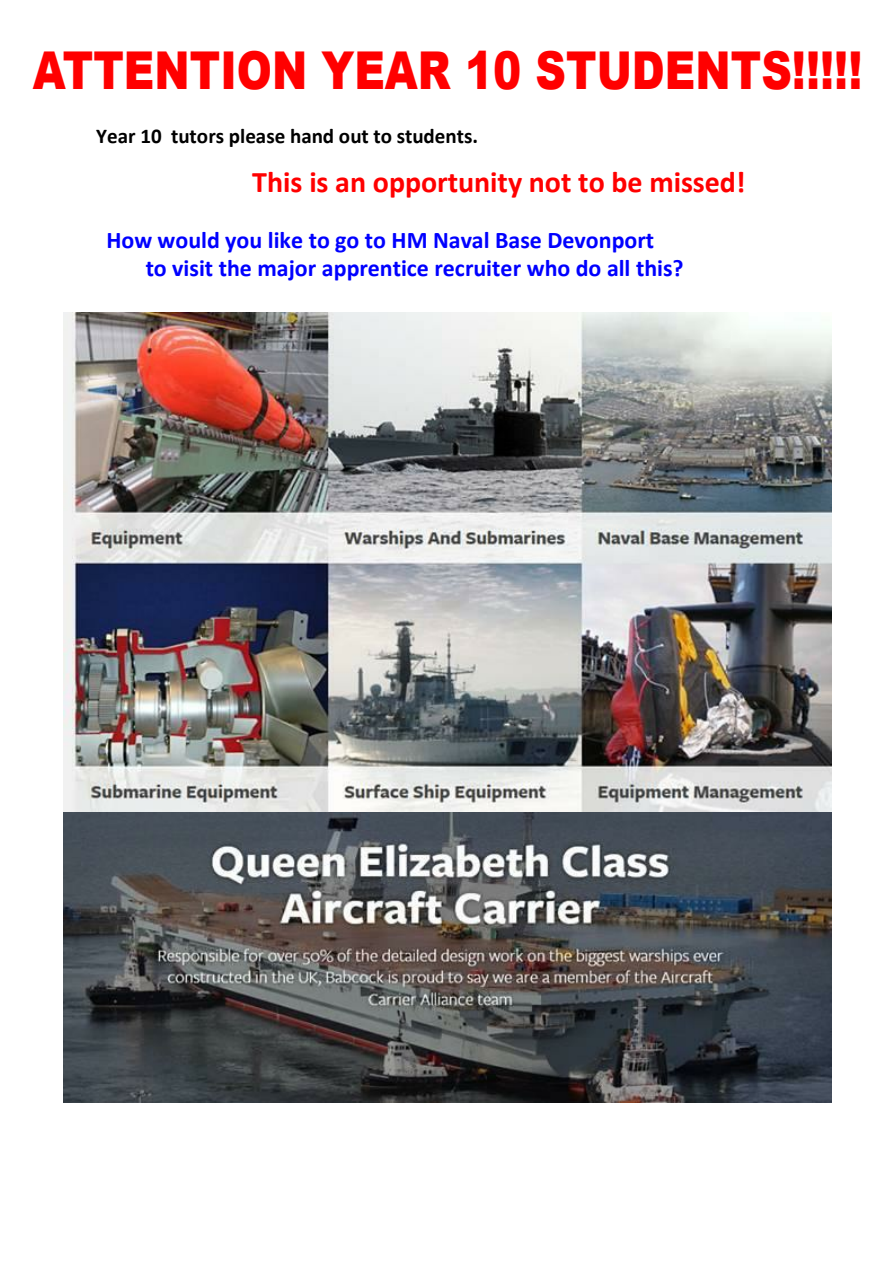
<style>
.page{position:relative;width:893px;height:1263px;background:#fff}
.page>*{position:absolute;margin:0;border:0;box-sizing:border-box;transform-origin:0 0}
.t1{font:900 52.2px "Arial";color:#f00;scale:.81 1}
.t2{font:700 30px "Calibri";color:#f00}
.t3{font:700 24px/28px "Calibri";color:#00f}
.t4{font:700 21px "Calibri";color:#000}
</style>
<div class="page">
<img style="left:64px;top:313px;width:767px;height:790px">
<h1 class="t1" style="left:33px;top:52px;width:1026px">ATTENTION YEAR 10 STUDENTS!!!!!</h1>
<p class="t4" style="left:96px;top:127px;width:383px">Year 10 tutors please hand out to students.</p>
<p class="t2" style="left:252px;top:169px;width:495px">This is an opportunity not to be missed!</p>
<p class="t3" style="left:146px;top:228px;width:539px;text-indent:-39px">How would you like to go to HM Naval Base Devonport<br>to visit the major apprentice recruiter who do all this?</p>
</div>
